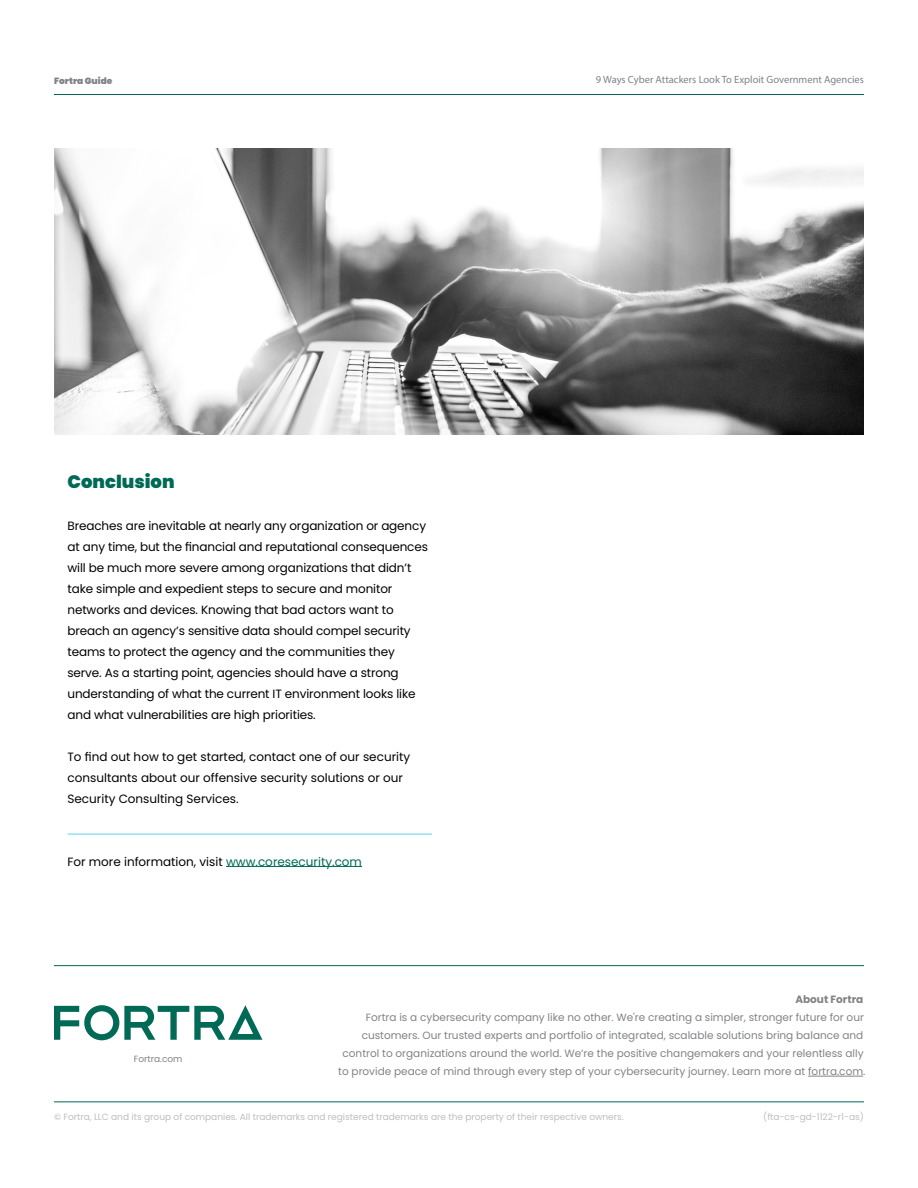
<style>
.page{position:relative;width:918px;height:1188px;background:#fff}
.page>*{position:absolute;margin:0;border:0;box-sizing:border-box;transform-origin:0 0}
.t1{font:900 18px "Poppins";color:#006a56}
.t2{font:12px/21px "Poppins";letter-spacing:-.01em;color:#000}
.t3{font:10.5px/18px "Poppins";color:#808285;text-align:right}
.t4{font:10.5px "Myriad Pro";color:#808285}
.t5{font:700 10.5px "Poppins";color:#808285}
.t6{font:9px "Poppins";color:#bcbec0}
.t7{font:900 9px "Poppins";color:#808285}
.t8{font:9px "Poppins";color:#808285}
.s1{color:#006a56}
</style>
<div class="page">
<hr style="left:54px;top:94px;width:810px;height:1px;background:#006a56">
<hr style="left:54px;top:1101px;width:810px;height:1px;background:#006a56">
<hr style="left:54px;top:965px;width:810px;height:1px;background:#006a56">
<svg style="left:54px;top:1005px;width:208px;height:35px"></svg>
<hr style="left:808px;top:1076px;width:55px;height:1px;background:#808285">
<hr style="left:226px;top:866px;width:136px;height:1px;background:#006a56">
<hr style="left:68px;top:833px;width:364px;height:2px;background:#8fe5f2">
<img style="left:54px;top:148px;width:810px;height:287px">
<p class="t7" style="left:54px;top:76px;width:60px">Fortra Guide</p>
<p class="t4" style="left:596px;top:73px;width:270px">9 Ways Cyber Attackers Look To Exploit Government Agencies</p>
<h1 class="t1" style="left:68px;top:471px;width:109px">Conclusion</h1>
<p class="t2" style="left:68px;top:515px;width:362px">Breaches are inevitable at nearly any organization or agency at any time, but the financial and reputational consequences will be much more severe among organizations that didn’t take simple and expedient steps to secure and monitor networks and devices. Knowing that bad actors want to breach an agency’s sensitive data should compel security teams to protect the agency and the communities they serve. As a starting point, agencies should have a strong understanding of what the current IT environment looks like and what vulnerabilities are high priorities.</p>
<p class="t2" style="left:68px;top:746px;width:344px">To find out how to get started, contact one of our security consultants about our offensive security solutions or our<br>Security Consulting Services.</p>
<p class="t2" style="left:68px;top:851px;width:296px">For more information, visit <span class="s1">www.coresecurity.com</span></p>
<p class="t8" style="left:134px;top:1054px;width:50px">Fortra.com</p>
<p class="t5" style="left:795px;top:994px;width:69px">About Fortra</p>
<p class="t3" style="left:338px;top:1009px;width:529px">Fortra is a cybersecurity company like no other. We're creating a simpler, stronger future for our customers. Our trusted experts and portfolio of integrated, scalable solutions bring balance and control to organizations around the world. We’re the positive changemakers and your relentless ally to provide peace of mind through every step of your cybersecurity journey. Learn more at fortra.com.</p>
<p class="t6" style="left:54px;top:1112px;width:571px">© Fortra, LLC and its group of companies. All trademarks and registered trademarks are the property of their respective owners.</p>
<p class="t6" style="left:763px;top:1112px;width:102px">(fta-cs-gd-1122-r1-as)</p>
</div>
